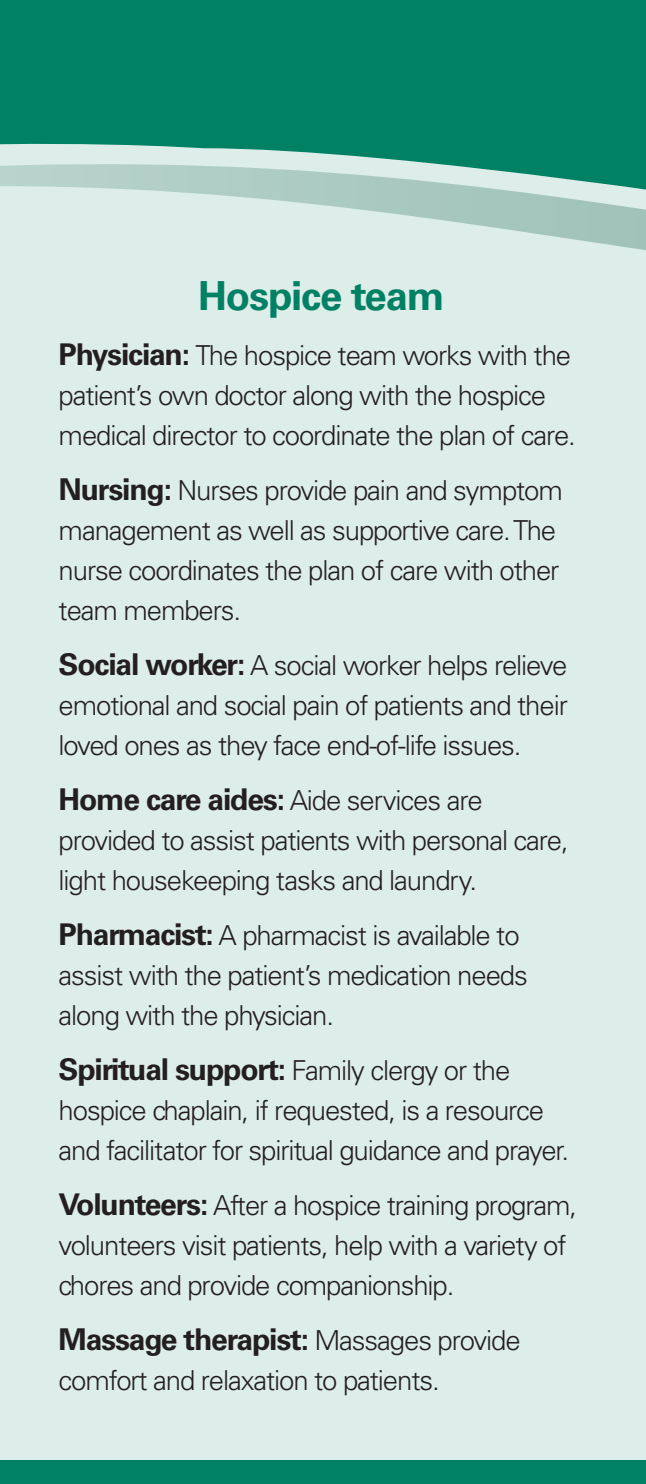
<style>
.page{position:relative;width:646px;height:1484px;background:#fff}
.page>*{position:absolute;margin:0;border:0;box-sizing:border-box;transform-origin:0 0}
.t1{font:700 40px "Univers LT Std";letter-spacing:-.03em;color:#008164}
.t2{font:700 30px "Univers LT Std";letter-spacing:-.04em;color:#231f20}
.t3{font:300 27.5px/40px "Univers LT Std";letter-spacing:-.04em;color:#231f20}
.s1{font-weight:700;font-size:30px}
.s2{font-weight:300;font-size:27.5px}
</style>
<div class="page">
<div style="left:0;top:56px;width:645px;height:1428px;background:#ddede9"></div>
<svg style="left:0;top:0;width:645px;height:250px;fill:#008164"></svg>
<div style="left:0;top:1460px;width:645px;height:24px;background:#008164"></div>
<p class="t1" style="left:198px;top:272px;width:248px">Hospice team</p>
<p class="t3" style="left:59px;top:335px;width:518px"><span class="s1">Physician:</span> The hospice team works with the patient’s own doctor along with the hospice medical director to coordinate the plan of care.</p>
<p class="t3" style="left:59px;top:470px;width:505px"><span class="s1">Nursing:</span> Nurses provide pain and symptom management as well as supportive care. The nurse coordinates the plan of care with other team members.</p>
<p class="t3" style="left:59px;top:645px;width:510px;text-align:justify"><span class="s1">Social worker:</span> A social worker helps relieve emotional and social pain of patients and their loved ones as they face end-of-life issues.</p>
<p class="t3" style="left:59px;top:780px;width:511px"><span class="s1">Home care aides:</span> Aide services are provided to assist patients with personal care, light housekeeping tasks and laundry.</p>
<p class="t3" style="left:59px;top:915px;width:470px"><span class="s1">Pharmacist:</span> A pharmacist is available to assist with the patient’s medication needs along with the physician.</p>
<p class="t2" style="left:59px;top:1052px;width:453px">Spiritual support: <span class="s2">Family clergy or the</span></p>
<p class="t3" style="left:59px;top:1090px;width:512px">hospice chaplain, if requested, is a resource and facilitator for spiritual guidance and prayer.</p>
<p class="t3" style="left:59px;top:1185px;width:520px"><span class="s1">Volunteers:</span> After a hospice training program, volunteers visit patients, help with a variety of chores and provide companionship.</p>
<p class="t2" style="left:59px;top:1322px;width:463px">Massage therapist: <span class="s2">Massages provide</span></p>
<p class="t3" style="left:59px;top:1360px;width:382px">comfort and relaxation to patients.</p>
</div>
